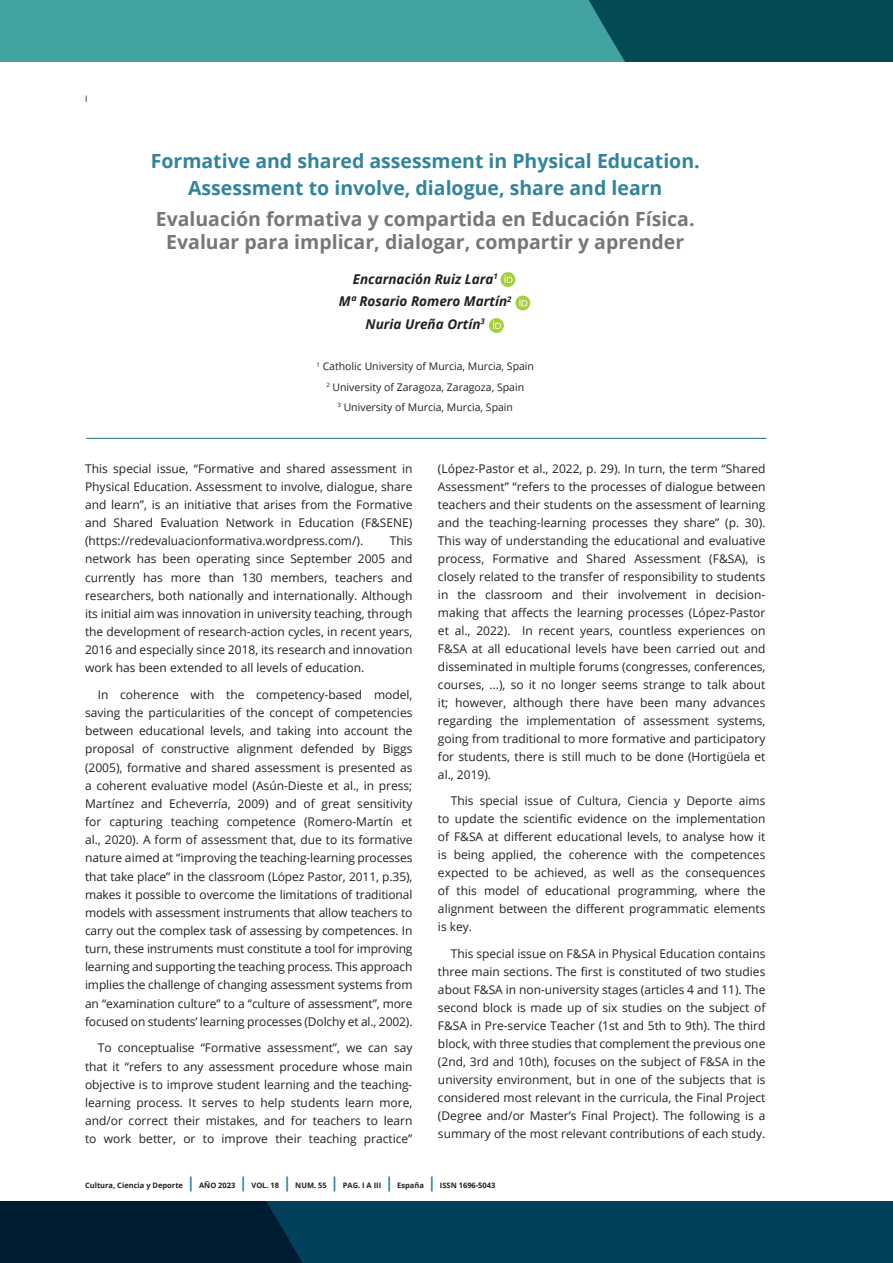
<style>
.page{position:relative;width:893px;height:1263px;background:#fff}
.page>*{position:absolute;margin:0;border:0;box-sizing:border-box;transform-origin:0 0}
.TITULO_ARTICULO_Ingl{font:700 19.5px/22.5px "Open Sans";color:#777;text-align:center}
.TITULO_ARTICULO_Cast{font:700 19.5px/27px "Open Sans";color:#31849b;text-align:center}
.autores{font:italic 700 13.5px "Open Sans";color:#231f20}
.Cuerpo_de_texto_P{font:12px/18px "Open Sans";color:#231f20;text-align:justify}
.Filiacion{font:10.5px "Open Sans";color:#231f20}
.t1{font:9px "Open Sans";color:#231f20}
.maestras{font:700 7.5px "Open Sans";color:#231f20}
.s1{font-size:15px;color:#31849b}
</style>
<div class="page">
<svg style="left:0;top:1201px;width:893px;height:62px;background:#02344e"></svg>
<div style="left:0;top:0;width:893px;height:62px;background:#41a29f"></div>
<div style="left:589px;top:0;width:304px;height:62px;background:#024a56"></div>
<div style="left:500px;top:272px;width:15px;height:15px;background:#a6cf38;border-radius:50%"></div>
<svg style="left:504px;top:275px;width:9px;height:8px"></svg>
<svg style="left:515px;top:296px;width:15px;height:14px"></svg>
<svg style="left:519px;top:298px;width:8px;height:8px"></svg>
<div style="left:489px;top:318px;width:15px;height:15px;background:#a6cf38;border-radius:50%"></div>
<svg style="left:493px;top:321px;width:8px;height:8px"></svg>
<hr style="left:86px;top:438px;width:680px;height:1px;background:#2a6e73">
<p class="t1" style="left:85px;top:92px;width:4px">I</p>
<p class="TITULO_ARTICULO_Cast" style="left:151px;top:147px;width:550px">Formative and shared assessment in Physical Education.<br>Assessment to involve, dialogue, share and learn</p>
<p class="TITULO_ARTICULO_Ingl" style="left:156px;top:207px;width:540px">Evaluación formativa y compartida en Educación Física.<br>Evaluar para implicar, dialogar, compartir y aprender</p>
<p class="autores" style="left:353px;top:269px;width:147px">Encarnación Ruiz Lara<sup>1</sup></p>
<p class="autores" style="left:339px;top:292px;width:174px">Mª Rosario Romero Martín<sup>2</sup></p>
<p class="autores" style="left:366px;top:314px;width:121px">Nuria Ureña Ortín<sup>3</sup></p>
<p class="Filiacion" style="left:316px;top:359px;width:219px"><sup>1</sup> Catholic University of Murcia, Murcia, Spain</p>
<p class="Filiacion" style="left:326px;top:380px;width:199px"><sup>2</sup> University of Zaragoza, Zaragoza, Spain</p>
<p class="Filiacion" style="left:337px;top:400px;width:177px"><sup>3</sup> University of Murcia, Murcia, Spain</p>
<p class="Cuerpo_de_texto_P" style="left:438px;top:459px;width:329px">(López-Pastor et al., 2022, p. 29). In turn, the term “Shared Assessment” “refers to the processes of dialogue between teachers and their students on the assessment of learning and the teaching-learning processes they share” (p. 30).<br>This way of understanding the educational and evaluative process, Formative and Shared Assessment (F&amp;SA), is closely related to the transfer of responsibility to students in the classroom and their involvement in decision&shy;making that affects the learning processes (López-Pastor et al., 2022). In recent years, countless experiences on F&amp;SA at all educational levels have been carried out and disseminated in multiple forums (congresses, conferences, courses, ...), so it no longer seems strange to talk about it; however, although there have been many advances regarding the implementation of assessment systems, going from traditional to more formative and participatory for students, there is still much to be done (Hortigüela et al., 2019).</p>
<p class="Cuerpo_de_texto_P" style="left:438px;top:791px;width:329px;text-indent:13px">This special issue of Cultura, Ciencia y Deporte aims to update the scientific evidence on the implementation of F&amp;SA at different educational levels, to analyse how it is being applied, the coherence with the competences expected to be achieved, as well as the consequences of this model of educational programming, where the alignment between the different programmatic elements is key.</p>
<p class="Cuerpo_de_texto_P" style="left:438px;top:944px;width:329px;text-indent:13px">This special issue on F&amp;SA in Physical Education contains three main sections. The first is constituted of two studies about F&amp;SA in non-university stages (articles 4 and 11). The second block is made up of six studies on the subject of F&amp;SA in Pre-service Teacher (1st and 5th to 9th). The third block, with three studies that complement the previous one (2nd, 3rd and 10th), focuses on the subject of F&amp;SA in the university environment, but in one of the subjects that is considered most relevant in the curricula, the Final Project (Degree and/or Master’s Final Project). The following is a summary of the most relevant contributions of each study.</p>
<p class="Cuerpo_de_texto_P" style="left:85px;top:459px;width:329px">This special issue, “Formative and shared assessment in Physical Education. Assessment to involve, dialogue, share and learn”, is an initiative that arises from the Formative and Shared Evaluation Network in Education (F&amp;SENE) (https://redevaluacionformativa.wordpress.com/).</p>
<p class="Cuerpo_de_texto_P" style="left:85px;top:532px;width:329px;text-indent:305px">This network has been operating since September 2005 and currently has more than 130 members, teachers and researchers, both nationally and internationally. Although its initial aim was innovation in university teaching, through the development of research-action cycles, in recent years, 2016 and especially since 2018, its research and innovation work has been extended to all levels of education.</p>
<p class="Cuerpo_de_texto_P" style="left:85px;top:685px;width:329px;text-indent:13px">In coherence with the competency-based model, saving the particularities of the concept of competencies between educational levels, and taking into account the proposal of constructive alignment defended by Biggs (2005), formative and shared assessment is presented as a coherent evaluative model (Asún-Dieste et al., in press; Martínez and Echeverría, 2009) and of great sensitivity for capturing teaching competence (Romero-Martín et al., 2020). A form of assessment that, due to its formative nature aimed at “improving the teaching-learning processes that take place” in the classroom (López Pastor, 2011, p.35), makes it possible to overcome the limitations of traditional models with assessment instruments that allow teachers to carry out the complex task of assessing by competences. In turn, these instruments must constitute a tool for improving learning and supporting the teaching process. This approach implies the challenge of changing assessment systems from an “examination culture” to a “culture of assessment”, more focused on students’ learning processes (Dolchy et al., 2002).</p>
<p class="Cuerpo_de_texto_P" style="left:85px;top:1039px;width:329px;text-indent:13px">To conceptualise “Formative assessment”, we can say that it “refers to any assessment procedure whose main objective is to improve student learning and the teaching&shy;learning process. It serves to help students learn more, and/or correct their mistakes, and for teachers to learn to work better, or to improve their teaching practice”</p>
<p class="maestras" style="left:85px;top:1180px;width:412px">Cultura, Ciencia y Deporte <span class="s1">|</span> AÑO 2023 <span class="s1">|</span> VOL. 18 <span class="s1">|</span> NUM. 55 <span class="s1">|</span> PAG. I A III <span class="s1">|</span> España <span class="s1">|</span> ISSN 1696-5043</p>
</div>
